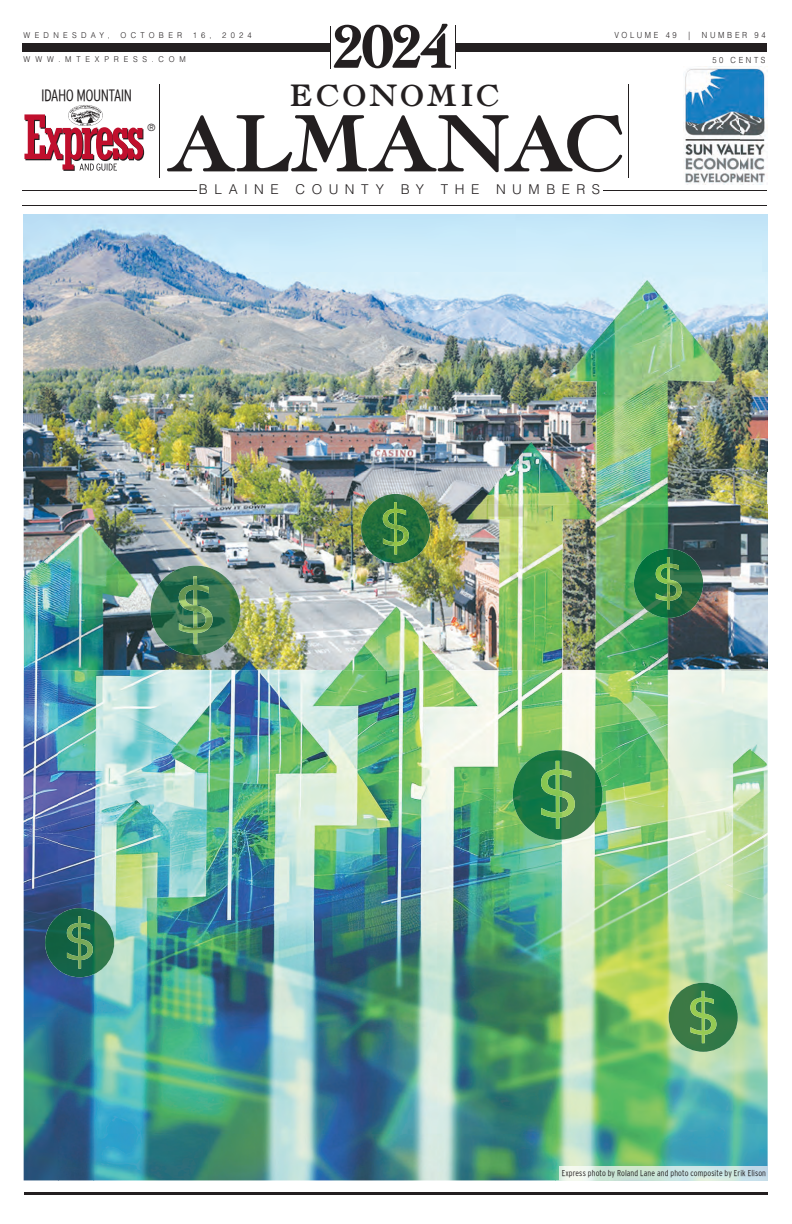
<style>
.page{position:relative;width:792px;height:1224px;background:#fff}
.page>*{position:absolute;margin:0;border:0;box-sizing:border-box;transform-origin:0 0}
.t1{font:81.6px "Fairfax Station NF";letter-spacing:-.045em;color:#231f20}
.t2{font:62.1px "Fairfax Station NF";color:#231f20}
.t3{font:condensed 60.6px "Rockwell";letter-spacing:-.06em;color:#c00f2d}
.t4{font:31.2px "Fairfax Station NF";letter-spacing:.105em;color:#231f20}
.t5{font:300 condensed 16.4px "Interstate";letter-spacing:-.04em;color:#231f20}
.t6{font:300 13.5px "Helvetica LT Std";letter-spacing:.485em;color:#231f20}
.t7{font:9.9px "Switzerland Light Plain";color:#231f20}
.t8{font:300 condensed 8.5px "Interstate";letter-spacing:.01em;color:#231f20}
.t9{font:300 8.4px "Helvetica LT Std";letter-spacing:.35em;color:#231f20;scale:.9 1}
.t10{font:300 8px "Helvetica LT Std";letter-spacing:.575em;color:#231f20;scale:.95 1}
.t11{font:300 8px "Helvetica LT Std";letter-spacing:.635em;color:#231f20;scale:.95 1}
</style>
<div class="page">
<hr style="left:24px;top:1192px;width:744px;height:3px;background:#231f20">
<div style="left:23px;top:43px;width:744px;height:9px;background:#231f20"></div>
<div style="left:331px;top:12px;width:125px;height:67px;background:#fff"></div>
<hr style="left:330px;top:26px;width:1px;height:43px;background:#231f20">
<hr style="left:455px;top:25px;width:1px;height:44px;background:#231f20">
<hr style="left:23px;top:190px;width:744px;height:1px;background:#231f20">
<img style="left:68px;top:104px;width:35px;height:22px;border-radius:11px">
<hr style="left:160px;top:84px;width:1px;height:94px;background:#231f20">
<hr style="left:629px;top:84px;width:1px;height:94px;background:#231f20">
<div style="left:197px;top:177px;width:406px;height:25px;background:#fff"></div>
<img style="left:684px;top:68px;width:84px;height:116px">
<hr style="left:23px;top:205px;width:744px;height:1px;background:#231f20">
<img style="left:24px;top:214px;width:743px;height:257px">
<img style="left:24px;top:272px;width:35px;height:908px">
<img style="left:732px;top:272px;width:36px;height:894px">
<img style="left:58px;top:670px;width:497px;height:251px">
<img style="left:555px;top:670px;width:178px;height:121px">
<img style="left:591px;top:791px;width:142px;height:375px">
<img style="left:555px;top:840px;width:36px;height:340px">
<img style="left:94px;top:921px;width:462px;height:259px">
<img style="left:58px;top:977px;width:36px;height:203px">
<img style="left:24px;top:471px;width:353px;height:133px">
<img style="left:377px;top:471px;width:390px;height:33px">
<img style="left:413px;top:504px;width:354px;height:166px">
<img style="left:377px;top:563px;width:36px;height:107px">
<img style="left:24px;top:604px;width:141px;height:66px">
<img style="left:201px;top:604px;width:177px;height:66px">
<img style="left:165px;top:655px;width:36px;height:15px">
<img style="left:45px;top:908px;width:69px;height:69px">
<img style="left:67px;top:916px;width:26px;height:53px">
<img style="left:151px;top:566px;width:89px;height:89px">
<img style="left:179px;top:576px;width:34px;height:68px">
<img style="left:634px;top:549px;width:69px;height:69px">
<img style="left:656px;top:557px;width:26px;height:52px">
<img style="left:361px;top:494px;width:69px;height:69px">
<img style="left:383px;top:502px;width:26px;height:52px">
<img style="left:513px;top:750px;width:90px;height:90px">
<img style="left:541px;top:761px;width:34px;height:68px">
<img style="left:669px;top:983px;width:69px;height:69px">
<img style="left:690px;top:991px;width:26px;height:52px">
<img style="left:560px;top:1166px;width:208px;height:14px">
<svg style="left:80px;top:164px;width:37px;height:7px"></svg>
<h2 class="t2" style="left:332px;top:13px;width:122px">2024</h2>
<p class="t10" style="left:24px;top:31px;width:92px">WEDNESDAY,</p>
<p class="t10" style="left:120px;top:31px;width:67px">OCTOBER</p>
<p class="t10" style="left:193px;top:31px;width:21px">16,</p>
<p class="t10" style="left:222px;top:31px;width:33px">2024</p>
<p class="t9" style="left:614px;top:29px;width:71px">VOLUME 49</p>
<p class="t9" style="left:689px;top:29px;width:3px">|</p>
<p class="t9" style="left:702px;top:29px;width:72px">NUMBER 94</p>
<p class="t11" style="left:24px;top:54px;width:172px">WWW.MTEXPRESS.COM</p>
<p class="t9" style="left:712px;top:54px;width:61px">50 CENTS</p>
<h3 class="t5" style="left:41px;top:86px;width:93px">IDAHO MOUNTAIN</h3>
<h3 class="t3" style="left:23px;top:103px;width:123px">Express</h3>
<p class="t7" style="left:147px;top:121px;width:9px">®</p>
<h3 class="t4" style="left:290px;top:79px;width:210px">ECONOMIC</h3>
<h1 class="t1" style="left:165px;top:99px;width:461px">ALMANAC</h1>
<h3 class="t6" style="left:199px;top:181px;width:403px">BLAINE COUNTY BY THE NUMBERS</h3>
<p class="t8" style="left:562px;top:1168px;width:206px">Express photo by Roland Lane and photo composite by Erik Elison</p>
</div>
